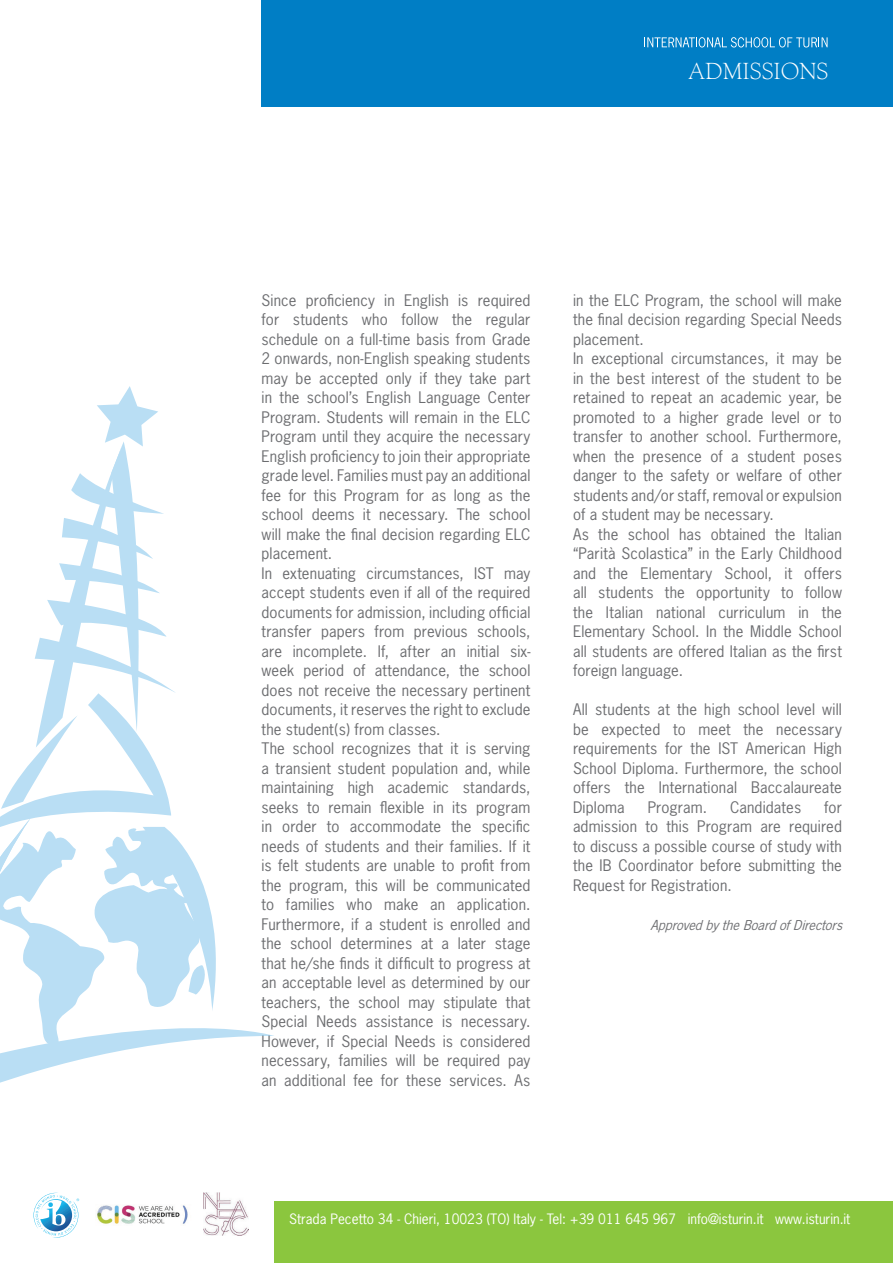
<style>
.page{position:relative;width:893px;height:1263px;background:#fff}
.page>*{position:absolute;margin:0;border:0;box-sizing:border-box;transform-origin:0 0}
.t1{font:300 24px "Goudy T";color:#fff}
.t2{font:15px/19.5px "News Gothic";letter-spacing:.01em;color:#6c6d70}
.t3{font:italic 15px "News Got T";color:#6c6d70}
.t4{font:13.5px "News Gothic";color:#fff}
</style>
<div class="page">
<div style="left:261px;top:0;width:632px;height:106px;background:#007ec5"></div>
<svg style="left:644px;top:37px;width:184px;height:11px"></svg>
<div style="left:274px;top:1201px;width:619px;height:62px;background:#8bc63e"></div>
<img style="left:203px;top:1193px;width:46px;height:42px">
<svg style="left:34px;top:1193px;width:45px;height:44px"></svg>
<img style="left:97px;top:1205px;width:91px;height:19px">
<svg style="left:0;top:1029px;width:274px;height:54px"></svg>
<svg style="left:0;top:386px;width:232px;height:685px"></svg>
<h1 class="t1" style="left:688px;top:57px;width:142px">ADMISSIONS</h1>
<p class="t2" style="left:261px;top:290px;width:270px">Since proficiency in English is required for students who follow the regular schedule on a full-time basis from Grade 2 onwards, non-English speaking students may be accepted only if they take part in the school’s English Language Center Program. Students will remain in the ELC Program until they acquire the necessary English proficiency to join their appropriate grade level. Families must pay an additional fee for this Program for as long as the school deems it necessary. The school will make the final decision regarding ELC placement.<br>In extenuating circumstances, IST may accept students even if all of the required documents for admission, including official transfer papers from previous schools, are incomplete. If, after an initial six&shy;week period of attendance, the school does not receive the necessary pertinent documents, it reserves the right to exclude the student(s) from classes.<br>The school recognizes that it is serving a transient student population and, while maintaining high academic standards, seeks to remain flexible in its program in order to accommodate the specific needs of students and their families. If it is felt students are unable to profit from the program, this will be communicated to families who make an application.<br>Furthermore, if a student is enrolled and the school determines at a later stage that he/she finds it difficult to progress at an acceptable level as determined by our teachers, the school may stipulate that Special Needs assistance is necessary.<br>However, if Special Needs is considered necessary, families will be required pay an additional fee for these services. As</p>
<p class="t2" style="left:573px;top:290px;width:270px">in the ELC Program, the school will make the final decision regarding Special Needs placement.<br>In exceptional circumstances, it may be in the best interest of the student to be retained to repeat an academic year, be promoted to a higher grade level or to transfer to another school. Furthermore, when the presence of a student poses danger to the safety or welfare of other students and/or staff, removal or expulsion of a student may be necessary.<br>As the school has obtained the Italian “Parità Scolastica” in the Early Childhood and the Elementary School, it offers all students the opportunity to follow the Italian national curriculum in the Elementary School. In the Middle School all students are offered Italian as the first foreign language.</p>
<p class="t2" style="left:573px;top:700px;width:270px;text-align:justify">All students at the high school level will be expected to meet the necessary requirements for the IST American High School Diploma. Furthermore, the school offers the International Baccalaureate Diploma</p>
<p class="t2" style="left:573px;top:797px;width:270px;text-align:justify;text-indent:251px">for admission to this Program are required to discuss a possible course of study with the IB Coordinator before submitting the Request for Registration.</p>
<p class="t3" style="left:650px;top:916px;width:197px">Approvedby theBoardofDirectors</p>
<p class="t2" style="left:648px;top:797px;width:61px">Program.</p>
<p class="t2" style="left:730px;top:797px;width:73px">Candidates</p>
<p class="t4" style="left:289px;top:1210px;width:563px">Strada Pecetto 34 - Chieri, 10023 (TO) Italy - Tel: +39 011 645 967 info@isturin.it www.isturin.it</p>
</div>
